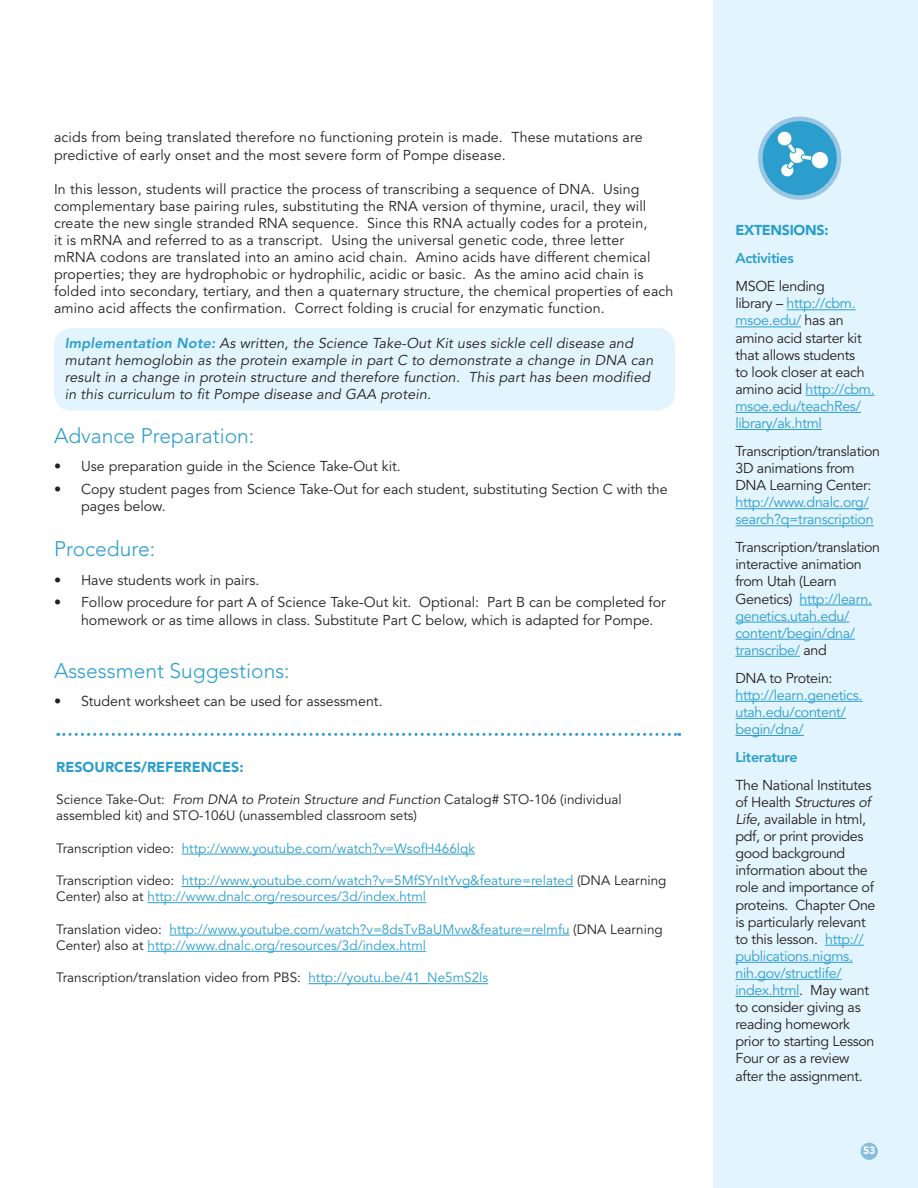
<style>
.page{position:relative;width:918px;height:1188px;background:#fff}
.page>*{position:absolute;margin:0;border:0;box-sizing:border-box;transform-origin:0 0}
.t1{font:300 21px "Avenir";color:#2b9ece}
.t2{font:14.25px/17.1px "Avenir";color:#231f20}
.t3{font:14.25px/17.1px "Avenir";letter-spacing:-.02em;color:#231f20}
.t4{font:italic 14.25px/17.1px "Avenir";letter-spacing:.01em;color:#231f20}
.t5{font:14.25px/17.1px "Avenir";letter-spacing:-.02em;color:#2b9ece}
.t6{font:900 14.25px "Avenir";color:#2b9ece}
.t7{font:800 14.25px "Avenir";letter-spacing:-.02em;color:#2b9ece}
.t8{font:900 14.25px "Avenir";letter-spacing:-.02em;color:#2b9ece}
.t9{font:13.5px/16.2px "Avenir";color:#2b9ece}
.t10{font:13.5px/16.2px "Avenir";color:#231f20}
.t11{font:900 10.5px "Avenir";color:#fff}
.s1{font-weight:800;color:#2b9ece}
.s2{font-weight:500}
.s3{font-style:italic}
.s4{color:#231f20}
.s5{color:#2b9ece}
</style>
<div class="page">
<div style="left:54px;top:328px;width:621px;height:83px;background:#e2f4fd;border-radius:18px"></div>
<div style="left:714px;top:0;width:204px;height:1188px;background:#e2f4fd"></div>
<div style="left:861px;top:1143px;width:17px;height:17px;background:#86bddf;border-radius:50%"></div>
<svg style="left:58px;top:733px;width:622px;height:3px"></svg>
<div style="left:760px;top:119px;width:79px;height:79px;background:#2b9ece;border-radius:50%"></div>
<div style="left:758px;top:117px;width:83px;height:83px;border:4px solid #99c6e3;border-radius:50%"></div>
<svg style="left:781px;top:144px;width:30px;height:32px"></svg>
<div style="left:778px;top:132px;width:13px;height:13px;background:#fff;border-radius:50%"></div>
<div style="left:811px;top:152px;width:17px;height:17px;background:#fff;border-radius:50%"></div>
<hr style="left:787px;top:309px;width:69px;height:1px;background:#2b9ece">
<hr style="left:735px;top:327px;width:66px;height:1px;background:#2b9ece">
<hr style="left:806px;top:395px;width:69px;height:1px;background:#2b9ece">
<hr style="left:735px;top:412px;width:126px;height:1px;background:#2b9ece">
<hr style="left:735px;top:429px;width:87px;height:1px;background:#2b9ece">
<hr style="left:735px;top:508px;width:134px;height:1px;background:#2b9ece">
<hr style="left:735px;top:525px;width:139px;height:1px;background:#2b9ece">
<hr style="left:800px;top:605px;width:72px;height:1px;background:#2b9ece">
<hr style="left:735px;top:622px;width:114px;height:1px;background:#2b9ece">
<hr style="left:735px;top:639px;width:120px;height:1px;background:#2b9ece">
<hr style="left:735px;top:656px;width:65px;height:1px;background:#2b9ece">
<hr style="left:735px;top:701px;width:128px;height:1px;background:#2b9ece">
<hr style="left:735px;top:718px;width:111px;height:1px;background:#2b9ece">
<hr style="left:735px;top:735px;width:69px;height:1px;background:#2b9ece">
<hr style="left:825px;top:945px;width:39px;height:1px;background:#2b9ece">
<hr style="left:735px;top:962px;width:118px;height:1px;background:#2b9ece">
<hr style="left:735px;top:979px;width:107px;height:1px;background:#2b9ece">
<hr style="left:735px;top:996px;width:64px;height:1px;background:#2b9ece">
<hr style="left:182px;top:854px;width:293px;height:1px;background:#2b9ece">
<hr style="left:182px;top:886px;width:391px;height:1px;background:#2b9ece">
<hr style="left:147px;top:902px;width:279px;height:1px;background:#2b9ece">
<hr style="left:170px;top:935px;width:400px;height:1px;background:#2b9ece">
<hr style="left:147px;top:951px;width:279px;height:1px;background:#2b9ece">
<hr style="left:308px;top:983px;width:180px;height:1px;background:#2b9ece">
<p class="t2" style="left:54px;top:129px;width:590px">acids from being translated therefore no functioning protein is made. These mutations are predictive of early onset and the most severe form of Pompe disease.</p>
<p class="t2" style="left:54px;top:181px;width:621px">In this lesson, students will practice the process of transcribing a sequence of DNA. Using complementary base pairing rules, substituting the RNA version of thymine, uracil, they will create the new single stranded RNA sequence. Since this RNA actually codes for a protein,<br>it is mRNA and referred to as a transcript. Using the universal genetic code, three letter<br>mRNA codons are translated into an amino acid chain. Amino acids have different chemical properties; they are hydrophobic or hydrophilic, acidic or basic. As the amino acid chain is folded into secondary, tertiary, and then a quaternary structure, the chemical properties of each amino acid affects the confirmation. Correct folding is crucial for enzymatic function.</p>
<p class="t4" style="left:65px;top:335px;width:590px"><span class="s1">Implementation Note:</span> As written, the Science Take-Out Kit uses sickle cell disease and mutant hemoglobin as the protein example in part C to demonstrate a change in DNA can result in a change in protein structure and therefore function. This part has been modified in this curriculum to fit Pompe disease and GAA protein.</p>
<h1 class="t1" style="left:54px;top:423px;width:202px">Advance Preparation:</h1>
<p class="t2" style="left:54px;top:458px;width:348px">• Use preparation guide in the Science Take-Out kit.</p>
<p class="t2" style="left:81px;top:481px;width:588px;text-indent:-27px">• Copy student pages from Science Take-Out for each student, substituting Section C with the pages below.</p>
<h1 class="t1" style="left:54px;top:537px;width:103px">Procedure:</h1>
<p class="t2" style="left:54px;top:572px;width:207px">• Have students work in pairs.</p>
<p class="t2" style="left:81px;top:594px;width:587px;text-indent:-27px">• Follow procedure for part A of Science Take-Out kit. Optional: Part B can be completed for homework or as time allows in class. Substitute Part C below, which is adapted for Pompe.</p>
<h1 class="t1" style="left:54px;top:658px;width:237px">Assessment Suggestions:</h1>
<p class="t2" style="left:54px;top:693px;width:330px"><span class="s2">•</span> Student worksheet can be used for assessment.</p>
<p class="t6" style="left:56px;top:758px;width:189px">RESOURCES/REFERENCES:</p>
<p class="t10" style="left:56px;top:792px;width:567px">Science Take-Out: <span class="s3">From DNA to Protein Structure and Function</span> Catalog# STO-106 (individual assembled kit) and STO-106U (unassembled classroom sets)</p>
<p class="t9" style="left:56px;top:840px;width:420px"><span class="s4">Transcription video:</span> http://www.youtube.com/watch?v=WsofH466lqk</p>
<p class="t9" style="left:56px;top:873px;width:612px"><span class="s4">Transcription video:</span> http://www.youtube.com/watch?v=5MfSYnItYvg&amp;feature=related <span class="s4">(DNA Learning<br>Center) also at</span> http://www.dnalc.org/resources/3d/index.html</p>
<p class="t9" style="left:56px;top:921px;width:608px"><span class="s4">Translation video:</span> http://www.youtube.com/watch?v=8dsTvBaUMvw&amp;feature=relmfu <span class="s4">(DNA Learning<br>Center) also at</span> http://www.dnalc.org/resources/3d/index.html</p>
<p class="t10" style="left:56px;top:970px;width:433px">Transcription/translation video from PBS: <span class="s5">http://youtu.be/41_Ne5mS2ls</span></p>
<p class="t8" style="left:735px;top:222px;width:95px">EXTENSIONS:</p>
<p class="t7" style="left:735px;top:250px;width:60px">Activities</p>
<p class="t3" style="left:735px;top:278px;width:141px">MSOE lending<br>library – <span class="s5">http://cbm. msoe.edu/</span> has an amino acid starter kit that allows students<br>to look closer at each amino acid <span class="s5">http://cbm. msoe.edu/teachRes/ library/ak.html</span></p>
<p class="t3" style="left:735px;top:443px;width:146px">Transcription/translation<br>3D animations from<br>DNA Learning Center:</p>
<p class="t5" style="left:735px;top:494px;width:140px">http://www.dnalc.org/ search?q=transcription</p>
<p class="t3" style="left:735px;top:539px;width:146px">Transcription/translation interactive animation from Utah (Learn<br>Genetics) <span class="s5">http://learn. genetics.utah.edu/ content/begin/dna/ transcribe/</span> and</p>
<p class="t3" style="left:735px;top:670px;width:99px">DNA to Protein:</p>
<p class="t5" style="left:735px;top:687px;width:129px">http://learn.genetics. utah.edu/content/ begin/dna/</p>
<p class="t7" style="left:735px;top:749px;width:64px">Literature</p>
<p class="t3" style="left:735px;top:777px;width:142px">The National Institutes of Health <span class="s3">Structures of<br>Life</span>, available in html, pdf, or print provides good background information about the role and importance of proteins. Chapter One is particularly relevant to this lesson. <span class="s5">http:// publications.nigms. nih.gov/structlife/ index.html</span>. May want to consider giving as reading homework prior to starting Lesson<br>Four or as a review after the assignment.</p>
<p class="t11" style="left:863px;top:1144px;width:14px">53</p>
</div>
